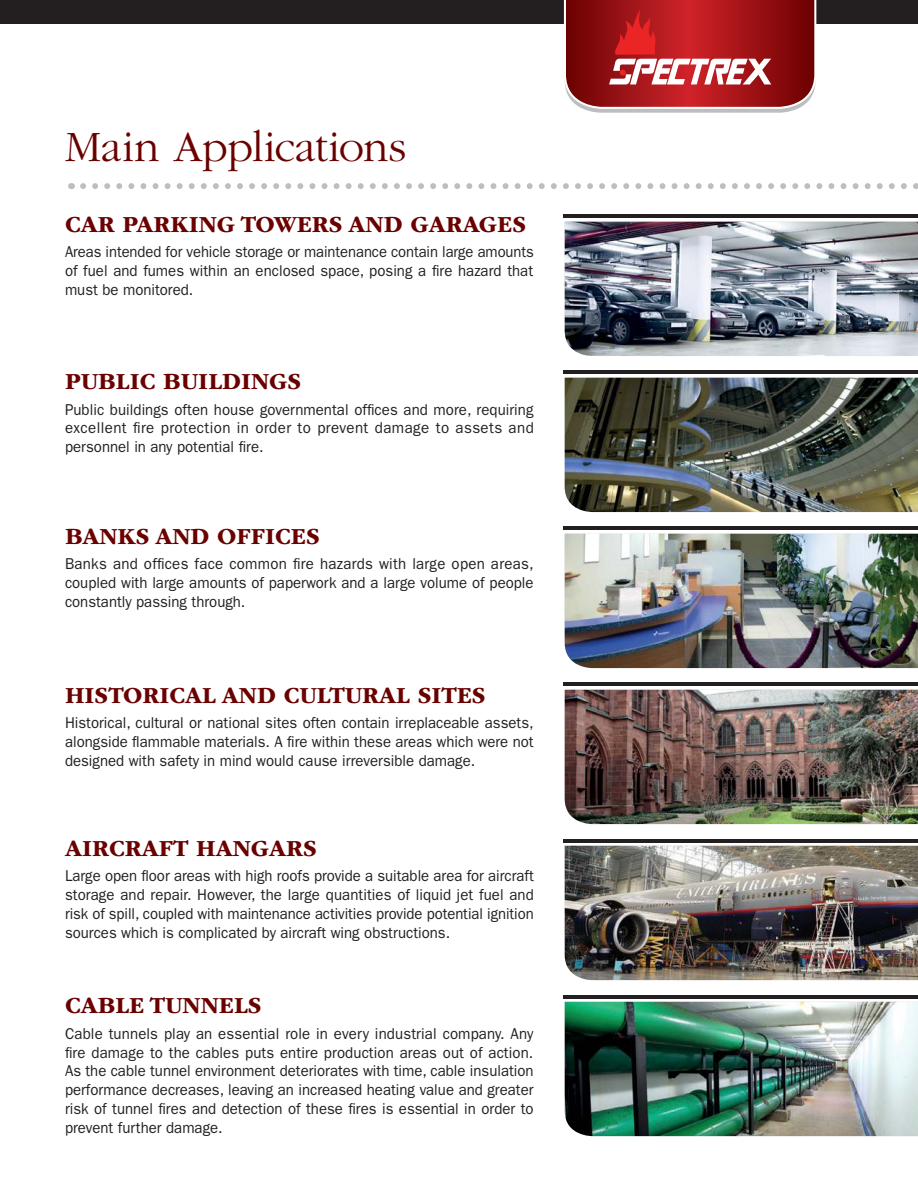
<style>
.page{position:relative;width:918px;height:1188px;background:#fff}
.page>*{position:absolute;margin:0;border:0;box-sizing:border-box;transform-origin:0 0}
.t1{font:300 45px "ITC Garamond Std";letter-spacing:-.01em;color:#6a0000}
.t2{font:700 24px "ITC Garamond Std";color:#6a0000}
.t3{font:15.75px/18.9px "ITC Franklin Gothic Std";color:#231f20;text-align:justify;scale:.95 1}
.t4{font:15.75px/18.9px "ITC Franklin Gothic Std";color:#231f20;text-align:justify;scale:.96 1}
.t5{font:15.75px/18.9px "ITC Franklin Gothic Std";color:#231f20;text-align:justify;scale:.94 1}
</style>
<div class="page">
<div style="left:0;top:0;width:918px;height:23px;background:#231f20"></div>
<svg style="left:563px;top:0;width:254px;height:113px;background:#ad393b"></svg>
<svg style="left:83px;top:183px;width:835px;height:6px"></svg>
<hr style="left:564px;top:215px;width:354px;height:3px;background:#231f20">
<hr style="left:564px;top:371px;width:354px;height:3px;background:#231f20">
<hr style="left:564px;top:527px;width:354px;height:3px;background:#231f20">
<hr style="left:564px;top:683px;width:354px;height:3px;background:#231f20">
<hr style="left:564px;top:839px;width:354px;height:3px;background:#231f20">
<hr style="left:564px;top:995px;width:354px;height:3px;background:#231f20">
<img style="left:565px;top:222px;width:353px;height:134px">
<img style="left:565px;top:378px;width:353px;height:134px">
<img style="left:565px;top:534px;width:353px;height:134px">
<img style="left:565px;top:690px;width:353px;height:134px">
<img style="left:565px;top:846px;width:353px;height:134px">
<img style="left:565px;top:1002px;width:353px;height:134px">
<h1 class="t1" style="left:65px;top:129px;width:343px">Main Applications</h1>
<h2 class="t2" style="left:65px;top:209px;width:463px">CAR PARKING TOWERS AND GARAGES</h2>
<p class="t5" style="left:65px;top:243px;width:500px">Areas intended for vehicle storage or maintenance contain large amounts of fuel and fumes within an enclosed space, posing a fire hazard that must be monitored.</p>
<h2 class="t2" style="left:65px;top:367px;width:238px">PUBLIC BUILDINGS</h2>
<p class="t3" style="left:65px;top:401px;width:495px">Public buildings often house governmental offices and more, requiring excellent fire protection in order to prevent damage to assets and personnel in any potential fire.</p>
<h2 class="t2" style="left:65px;top:521px;width:256px">BANKS AND OFFICES</h2>
<p class="t4" style="left:65px;top:555px;width:490px">Banks and offices face common fire hazards with large open areas, coupled with large amounts of paperwork and a large volume of people constantly passing through.</p>
<h2 class="t2" style="left:65px;top:681px;width:422px">HISTORICAL AND CULTURAL SITES</h2>
<p class="t3" style="left:65px;top:715px;width:495px">Historical, cultural or national sites often contain irreplaceable assets, alongside flammable materials. A fire within these areas which were not designed with safety in mind would cause irreversible damage.</p>
<h2 class="t2" style="left:65px;top:833px;width:253px">AIRCRAFT HANGARS</h2>
<p class="t3" style="left:65px;top:867px;width:495px">Large open floor areas with high roofs provide a suitable area for aircraft storage and repair. However, the large quantities of liquid jet fuel and risk of spill, coupled with maintenance activities provide potential ignition sources which is complicated by aircraft wing obstructions.</p>
<h2 class="t2" style="left:65px;top:991px;width:198px">CABLE TUNNELS</h2>
<p class="t3" style="left:65px;top:1025px;width:495px">Cable tunnels play an essential role in every industrial company. Any fire damage to the cables puts entire production areas out of action.<br>As the cable tunnel environment deteriorates with time, cable insulation performance decreases, leaving an increased heating value and greater risk of tunnel fires and detection of these fires is essential in order to prevent further damage.</p>
</div>
